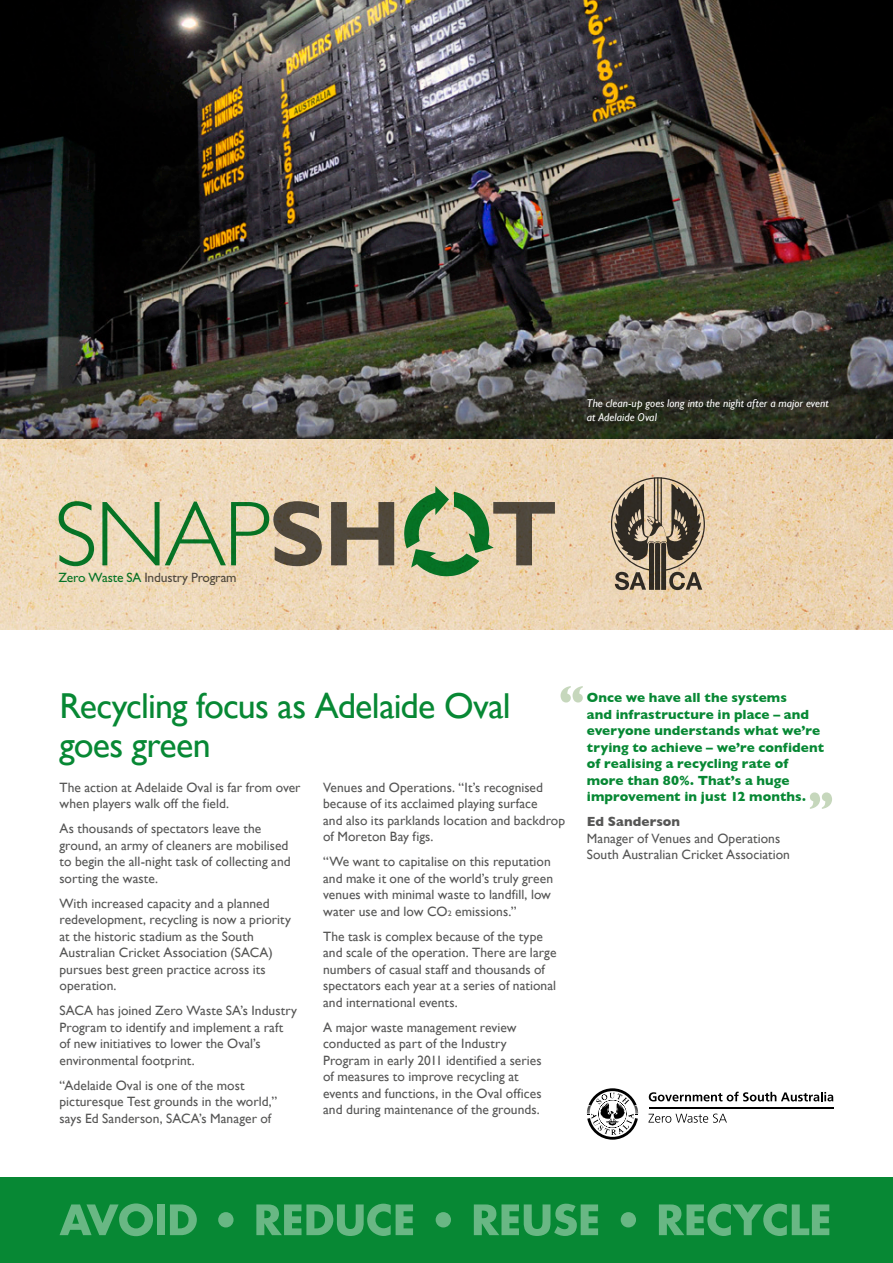
<style>
.page{position:relative;width:893px;height:1263px;background:#fff}
.page>*{position:absolute;margin:0;border:0;box-sizing:border-box;transform-origin:0 0}
.Headline{font:36px/39px "Gill Sans";letter-spacing:-.025em;color:#078834}
.Body_copy{font:13.5px/16.5px "Gill Sans";letter-spacing:.005em;color:#565655}
.Quotation{font:700 13.5px/16.5px "Gill Sans";letter-spacing:.005em;color:#078834}
.t1{font:13.5px "Gill Sans";letter-spacing:-.015em;color:#565655}
.t2{font:italic 11.25px/13.5px "Gill Sans";letter-spacing:.01em;color:#fff}
.s1{color:#078834}
.s2{font-size:7.8px}
.s3{font-weight:700}
</style>
<div class="page">
<img style="left:0;top:0;width:893px;height:629px">
<div style="left:0;top:1178px;width:893px;height:85px;background:#078834"></div>
<hr style="left:649px;top:1107px;width:184px;height:2px;background:#000">
<svg style="left:648px;top:1113px;width:79px;height:10px"></svg>
<svg style="left:649px;top:1092px;width:184px;height:9px"></svg>
<svg style="left:587px;top:1088px;width:51px;height:52px"></svg>
<svg style="left:60px;top:1203px;width:93px;height:33px"></svg>
<div style="left:157px;top:1204px;width:8px;height:31px;background:#69b784"></div>
<svg style="left:170px;top:1204px;width:27px;height:31px"></svg>
<svg style="left:218px;top:1212px;width:16px;height:15px"></svg>
<svg style="left:256px;top:1204px;width:157px;height:32px"></svg>
<div style="left:436px;top:1212px;width:15px;height:15px;background:#69b784;border-radius:50%"></div>
<svg style="left:474px;top:1204px;width:124px;height:32px"></svg>
<div style="left:621px;top:1212px;width:15px;height:15px;background:#69b784;border-radius:50%"></div>
<svg style="left:659px;top:1204px;width:170px;height:32px"></svg>
<svg style="left:59px;top:501px;width:35px;height:65px;background:#aebd91"></svg>
<svg style="left:102px;top:501px;width:220px;height:65px;background:#b2b490"></svg>
<svg style="left:331px;top:502px;width:63px;height:63px;background:#8f816d"></svg>
<svg style="left:404px;top:486px;width:151px;height:90px;background:#a7ae85"></svg>
<svg style="left:561px;top:686px;width:22px;height:16px"></svg>
<img style="left:0;top:310px;width:893px;height:128px">
<svg style="left:810px;top:792px;width:22px;height:17px"></svg>
<svg style="left:611px;top:477px;width:94px;height:113px;background:#92836f"></svg>
<p class="t2" style="left:587px;top:397px;width:243px">The clean-up goes long into the night after a major event at Adelaide Oval</p>
<p class="t1" style="left:59px;top:569px;width:180px"><span class="s1">Zero Waste SA</span> Industry Program</p>
<p class="Headline" style="left:60px;top:686px;width:453px">Recycling focus as Adelaide Oval goes green</p>
<p class="Body_copy" style="left:60px;top:779px;width:243px">The action at Adelaide Oval is far from over when players walk off the field.</p>
<p class="Body_copy" style="left:60px;top:820px;width:233px">As thousands of spectators leave the ground, an army of cleaners are mobilised to begin the all-night task of collecting and sorting the waste.</p>
<p class="Body_copy" style="left:60px;top:895px;width:233px">With increased capacity and a planned redevelopment, recycling is now a priority at the historic stadium as the South Australian Cricket Association (SACA) pursues best green practice across its operation.</p>
<p class="Body_copy" style="left:60px;top:1002px;width:239px">SACA has joined Zero Waste SA’s Industry Program to identify and implement a raft of new initiatives to lower the Oval’s environmental footprint.</p>
<p class="Body_copy" style="left:60px;top:1077px;width:219px">“Adelaide Oval is one of the most picturesque Test grounds in the world,” says Ed Sanderson, SACA’s Manager of</p>
<p class="Body_copy" style="left:323px;top:779px;width:243px">Venues and Operations. “It’s recognised because of its acclaimed playing surface<br>and also its parklands location and backdrop of Moreton Bay figs.</p>
<p class="Body_copy" style="left:323px;top:853px;width:231px">“We want to capitalise on this reputation and make it one of the world’s truly green venues with minimal waste to landfill, low water use and low CO<span class="s2">2</span> emissions.”</p>
<p class="Body_copy" style="left:323px;top:928px;width:235px">The task is complex because of the type and scale of the operation. There are large numbers of casual staff and thousands of spectators each year at a series of national and international events.</p>
<p class="Body_copy" style="left:323px;top:1019px;width:220px">A major waste management review conducted as part of the Industry Program in early 2011 identified a series of measures to improve recycling at events and functions, in the Oval offices and during maintenance of the grounds.</p>
<p class="Quotation" style="left:587px;top:689px;width:239px">Once we have all the systems<br>and infrastructure in place – and everyone understands what we’re trying to achieve – we’re confident of realising a recycling rate of more than 80%. That’s a huge improvement in just 12 months.</p>
<p class="Body_copy" style="left:587px;top:813px;width:205px"><span class="s3">Ed Sanderson<br></span>Manager of Venues and Operations<br>South Australian Cricket Association</p>
</div>
